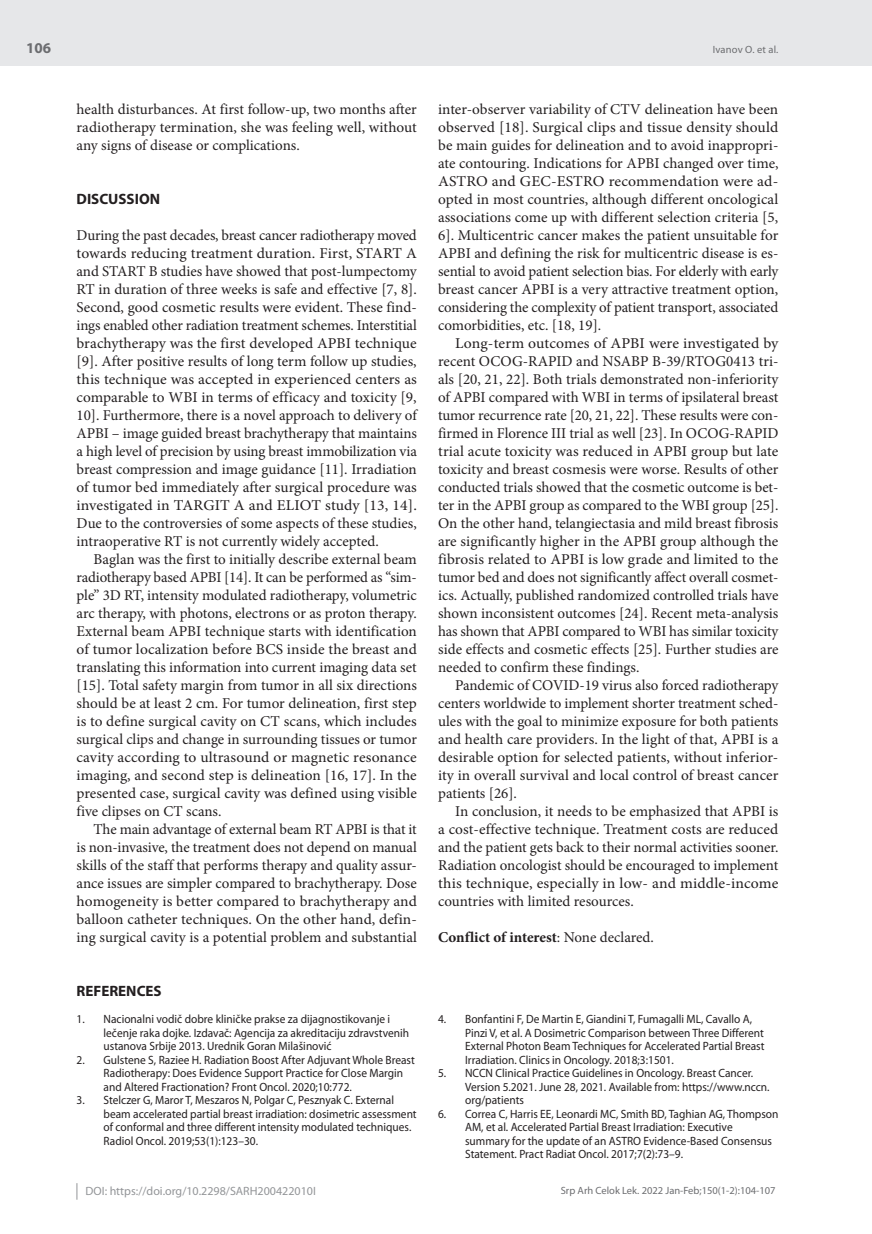
<style>
.page{position:relative;width:872px;height:1234px;background:#fff}
.page>*{position:absolute;margin:0;border:0;box-sizing:border-box;transform-origin:0 0}
.t1{font:15px/18px "Minion Pro";color:#231f20;text-align:justify}
.t2{font:15px/18px "Minion Pro";color:#231f20;text-align:justify;scale:1.05 1}
.t3{font:700 15px "Minion Pro";color:#231f20}
.t4{font:700 15px "Myriad Pro";color:#231f20}
.t5{font:700 15px "Myriad Pro";color:#6c6d70}
.t6{font:12px/13.5px "Myriad Pro";color:#231f20;scale:.95 1}
.t7{font:12px "Myriad Pro";color:#939598}
.t8{font:10.5px "Myriad Pro";color:#6c6d70}
.s1{font-weight:400}
</style>
<div class="page">
<div style="left:0;top:0;width:872px;height:66px;background:#e6e7e9"></div>
<svg style="left:77px;top:1183px;width:1px;height:16px"></svg>
<p class="t5" style="left:26px;top:38px;width:26px">106</p>
<p class="t1" style="left:77px;top:100px;width:342px">health disturbances. At first follow-up, two months after radiotherapy termination, she was feeling well, without any signs of disease or complications.</p>
<p class="t4" style="left:77px;top:189px;width:85px">DISCUSSION</p>
<p class="t1" style="left:77px;top:226px;width:342px">During the past decades, breast cancer radiotherapy moved towards reducing treatment duration. First, START A and START B studies have showed that post-lumpectomy RT in duration of three weeks is safe and effective [7, 8].<br>Second, good cosmetic results were evident. These find&shy;ings enabled other radiation treatment schemes. Interstitial brachytherapy was the first developed APBI technique [9]. After positive results of long term follow up studies, this technique was accepted in experienced centers as comparable to WBI in terms of efficacy and toxicity [9, 10]. Furthermore, there is a novel approach to delivery of APBI – image guided breast brachytherapy that maintains a high level of precision by using breast immobilization via breast compression and image guidance [11]. Irradiation of tumor bed immediately after surgical procedure was investigated in TARGIT A and ELIOT study [13, 14].<br>Due to the controversies of some aspects of these studies, intraoperative RT is not currently widely accepted.</p>
<p class="t1" style="left:77px;top:550px;width:342px;text-indent:17px">Baglan was the first to initially describe external beam radiotherapy based APBI [14]. It can be performed as “sim&shy;ple” 3D RT, intensity modulated radiotherapy, volumetric arc therapy, with photons, electrons or as proton therapy.<br>External beam APBI technique starts with identification of tumor localization before BCS inside the breast and translating this information into current imaging data set [15]. Total safety margin from tumor in all six directions should be at least 2 cm. For tumor delineation, first step is to define surgical cavity on CT scans, which includes surgical clips and change in surrounding tissues or tumor cavity according to ultrasound or magnetic resonance imaging, and second step is delineation [16, 17]. In the presented case, surgical cavity was defined using visible five clipses on CT scans.</p>
<p class="t1" style="left:77px;top:820px;width:342px;text-indent:17px">The main advantage of external beam RT APBI is that it is non-invasive, the treatment does not depend on manual skills of the staff that performs therapy and quality assur&shy;ance issues are simpler compared to brachytherapy. Dose homogeneity is better compared to brachytherapy and balloon catheter techniques. On the other hand, defin&shy;ing surgical cavity is a potential problem and substantial</p>
<p class="t4" style="left:77px;top:981px;width:87px">REFERENCES</p>
<p class="t6" style="left:104px;top:1012px;width:323px;text-indent:-27px">1. Nacionalni vodič dobre kliničke prakse za dijagnostikovanje i lečenje raka dojke. Izdavač: Agencija za akreditaciju zdravstvenih ustanova Srbije 2013. Urednik Goran Milašinović</p>
<p class="t6" style="left:104px;top:1052px;width:329px;text-indent:-27px">2. Gulstene S, Raziee H. Radiation Boost After Adjuvant Whole Breast<br>Radiotherapy: Does Evidence Support Practice for Close Margin and Altered Fractionation? Front Oncol. 2020;10:772.</p>
<p class="t6" style="left:104px;top:1093px;width:331px;text-indent:-27px">3. Stelczer G, Maror T, Meszaros N, Polgar C, Pesznyak C. External beam accelerated partial breast irradiation: dosimetric assessment of conformal and three different intensity modulated techniques.<br>Radiol Oncol. 2019;53(1):123–30.</p>
<p class="t8" style="left:712px;top:43px;width:67px">Ivanov O. et al.</p>
<p class="t1" style="left:438px;top:100px;width:342px">inter-observer variability of CTV delineation have been observed [18]. Surgical clips and tissue density should be main guides for delineation and to avoid inappropri&shy;ate contouring. Indications for APBI changed over time, ASTRO and GEC-ESTRO recommendation were ad&shy;opted in most countries, although different oncological associations come up with different selection criteria [5, 6]. Multicentric cancer makes the patient unsuitable for APBI and defining the risk for multicentric disease is es&shy;sential to avoid patient selection bias. For elderly with early breast cancer APBI is a very attractive treatment option, considering the complexity of patient transport, associated comorbidities, etc. [18, 19].</p>
<p class="t2" style="left:438px;top:334px;width:326px;text-indent:17px">Long-term outcomes of APBI were investigated by recent OCOG-RAPID and NSABP B-39/RTOG0413 tri&shy;als [20, 21, 22]. Both trials demonstrated non-inferiority of APBI compared with WBI in terms of ipsilateral breast tumor recurrence rate [20, 21, 22]. These results were con&shy;firmed in Florence III trial as well [23]. In OCOG-RAPID trial acute toxicity was reduced in APBI group but late toxicity and breast cosmesis were worse. Results of other conducted trials showed that the cosmetic outcome is bet&shy;ter in the APBI group as compared to the WBI group [25].<br>On the other hand, telangiectasia and mild breast fibrosis are significantly higher in the APBI group although the fibrosis related to APBI is low grade and limited to the tumor bed and does not significantly affect overall cosmet&shy;ics. Actually, published randomized controlled trials have shown inconsistent outcomes [24]. Recent meta-analysis has shown that APBI compared to WBI has similar toxicity side effects and cosmetic effects [25]. Further studies are needed to confirm these findings.</p>
<p class="t1" style="left:438px;top:676px;width:342px;text-indent:17px">Pandemic of COVID-19 virus also forced radiotherapy centers worldwide to implement shorter treatment sched&shy;ules with the goal to minimize exposure for both patients and health care providers. In the light of that, APBI is a desirable option for selected patients, without inferior&shy;ity in overall survival and local control of breast cancer patients [26].</p>
<p class="t1" style="left:438px;top:802px;width:342px;text-indent:17px">In conclusion, it needs to be emphasized that APBI is a cost-effective technique. Treatment costs are reduced and the patient gets back to their normal activities sooner.<br>Radiation oncologist should be encouraged to implement this technique, especially in low- and middle-income countries with limited resources.</p>
<p class="t3" style="left:438px;top:926px;width:217px">Conflict of interest<span class="s1">: None declared.</span></p>
<p class="t6" style="left:465px;top:1012px;width:317px;text-indent:-27px">4. Bonfantini F, De Martin E, Giandini T, Fumagalli ML, Cavallo A, Pinzi V, et al. A Dosimetric Comparison between Three Different External Photon Beam Techniques for Accelerated Partial Breast Irradiation. Clinics in Oncology. 2018;3:1501.</p>
<p class="t6" style="left:465px;top:1066px;width:322px;text-indent:-27px">5. NCCN Clinical Practice Guidelines in Oncology. Breast Cancer.<br>Version 5.2021. June 28, 2021. Available from: https://www.nccn. org/patients</p>
<p class="t6" style="left:465px;top:1106px;width:331px;text-indent:-27px">6. Correa C, Harris EE, Leonardi MC, Smith BD, Taghian AG, Thompson AM, et al. Accelerated Partial Breast Irradiation: Executive summary for the update of an ASTRO Evidence-Based Consensus Statement. Pract Radiat Oncol. 2017;7(2):73–9.</p>
<p class="t7" style="left:86px;top:1183px;width:232px">DOI: https://doi.org/10.2298/SARH200422010I</p>
<p class="t8" style="left:561px;top:1184px;width:216px">Srp Arh Celok Lek. 2022 Jan-Feb;150(1-2):104-107</p>
</div>
